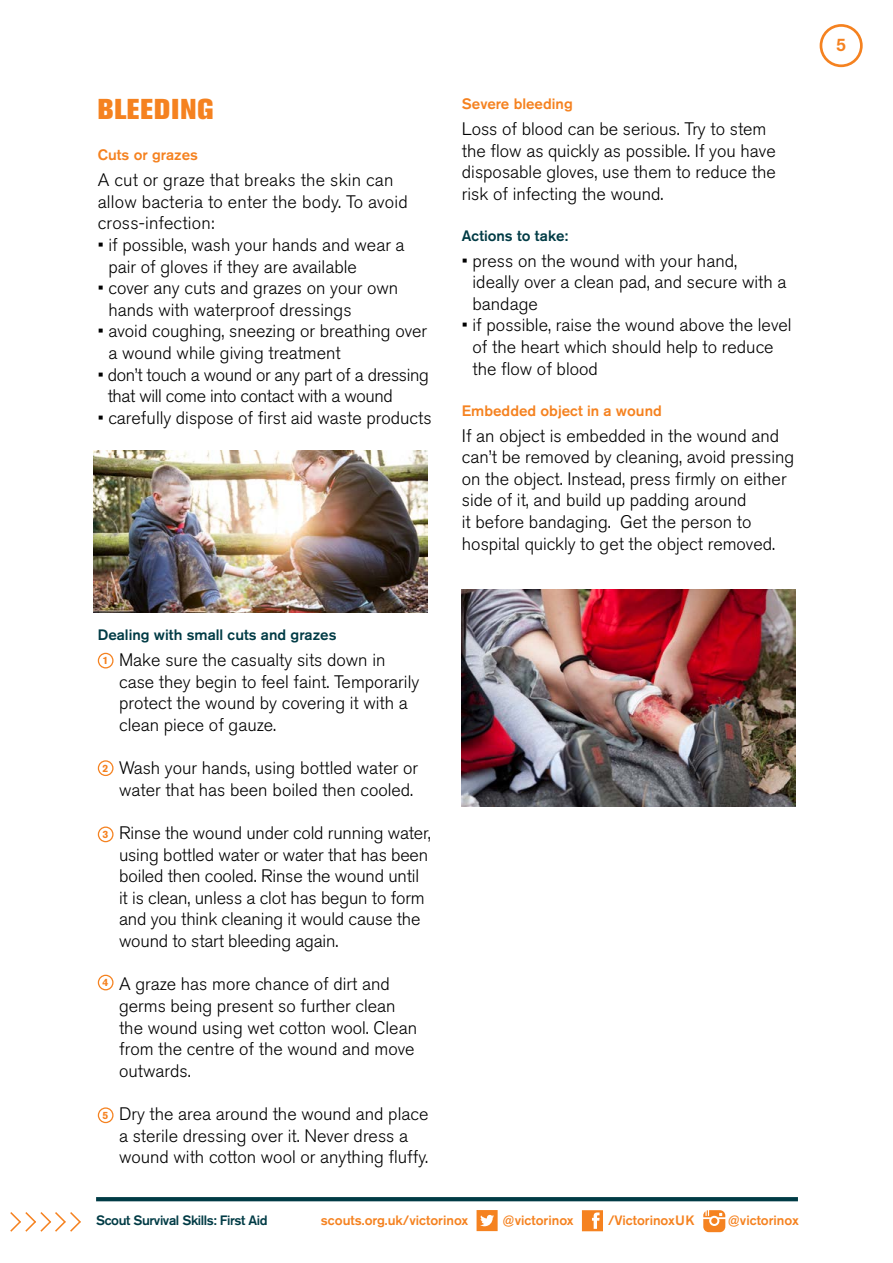
<style>
.page{position:relative;width:893px;height:1263px;background:#fff}
.page>*{position:absolute;margin:0;border:0;box-sizing:border-box;transform-origin:0 0}
.t1{font:800 28.5px "Akzidenz Grotesk BE";letter-spacing:.04em;color:#f58220}
.t2{font:300 18px/21.6px "Akzidenz Grotesk BE";color:#000}
.t3{font:300 18px/21.6px "Akzidenz Grotesk BE";letter-spacing:-.02em;color:#000}
.t4{font:500 18px "Akzidenz Grotesk BE";color:#f58220}
.t5{font:500 15px "Akzidenz Grotesk BE";color:#f58220}
.t6{font:500 15px "Akzidenz Grotesk BE";color:#003b45}
.t7{font:500 13.5px "Akzidenz Grotesk BE";color:#f58220}
.t8{font:500 13.5px "Akzidenz Grotesk BE";letter-spacing:-.03em;color:#003b45}
.t9{font:700 10.5px "Akzidenz Grotesk BE";color:#f58220}
</style>
<div class="page">
<div style="left:820px;top:24px;width:43px;height:43px;border:3px solid #f58220;border-radius:50%"></div>
<svg style="left:10px;top:1212px;width:71px;height:20px"></svg>
<svg style="left:96px;top:1197px;width:702px;height:4px;background:#053e48"></svg>
<svg style="left:477px;top:1210px;width:21px;height:21px"></svg>
<svg style="left:582px;top:1210px;width:21px;height:21px"></svg>
<svg style="left:703px;top:1210px;width:22px;height:22px"></svg>
<div style="left:98px;top:653px;width:16px;height:15px;border:1px solid #f58220;border-radius:50%"></div>
<div style="left:98px;top:760px;width:16px;height:16px;border:1px solid #f58220;border-radius:50%"></div>
<div style="left:98px;top:826px;width:16px;height:16px;border:1px solid #f58220;border-radius:50%"></div>
<div style="left:98px;top:975px;width:16px;height:15px;border:1px solid #f58220;border-radius:50%"></div>
<div style="left:98px;top:1107px;width:16px;height:16px;border:1px solid #f58220;border-radius:50%"></div>
<img style="left:93px;top:451px;width:335px;height:161px">
<img style="left:461px;top:589px;width:335px;height:217px">
<h1 class="t1" style="left:98px;top:93px;width:117px">BLEEDING</h1>
<p class="t5" style="left:98px;top:146px;width:102px">Cuts or grazes</p>
<p class="t2" style="left:98px;top:169px;width:311px">A cut or graze that breaks the skin can allow bacteria to enter the body. To avoid cross-infection:</p>
<p class="t2" style="left:108px;top:234px;width:298px;text-indent:-11px">• if possible, wash your hands and wear a pair of gloves if they are available</p>
<p class="t2" style="left:108px;top:277px;width:291px;text-indent:-11px">• cover any cuts and grazes on your own hands with waterproof dressings</p>
<p class="t2" style="left:108px;top:321px;width:320px;text-indent:-11px">• avoid coughing, sneezing or breathing over a wound while giving treatment</p>
<p class="t3" style="left:108px;top:364px;width:323px;text-indent:-10px">• don’t touch a wound or any part of a dressing that will come into contact with a wound</p>
<p class="t2" style="left:98px;top:407px;width:335px">• carefully dispose of first aid waste products</p>
<p class="t6" style="left:98px;top:626px;width:240px">Dealing with small cuts and grazes</p>
<p class="t2" style="left:119px;top:650px;width:302px">Make sure the casualty sits down in case they begin to feel faint. Temporarily protect the wound by covering it with a clean piece of gauze.</p>
<p class="t2" style="left:119px;top:758px;width:301px">Wash your hands, using bottled water or water that has been boiled then cooled.</p>
<p class="t2" style="left:119px;top:822px;width:313px">Rinse the wound under cold running water, using bottled water or water that has been boiled then cooled. Rinse the wound until it is clean, unless a clot has begun to form and you think cleaning it would cause the wound to start bleeding again.</p>
<p class="t2" style="left:119px;top:974px;width:299px">A graze has more chance of dirt and germs being present so further clean the wound using wet cotton wool. Clean from the centre of the wound and move outwards.</p>
<p class="t2" style="left:119px;top:1103px;width:311px">Dry the area around the wound and place a sterile dressing over it. Never dress a wound with cotton wool or anything fluffy.</p>
<p class="t9" style="left:103px;top:654px;width:7px">1</p>
<p class="t9" style="left:103px;top:762px;width:7px">2</p>
<p class="t9" style="left:103px;top:828px;width:7px">3</p>
<p class="t9" style="left:103px;top:976px;width:7px">4</p>
<p class="t9" style="left:103px;top:1109px;width:7px">5</p>
<p class="t5" style="left:462px;top:95px;width:112px">Severe bleeding</p>
<p class="t2" style="left:462px;top:118px;width:316px">Loss of blood can be serious. Try to stem the flow as quickly as possible. If you have disposable gloves, use them to reduce the risk of infecting the wound.</p>
<p class="t6" style="left:462px;top:226px;width:108px">Actions to take:</p>
<p class="t2" style="left:473px;top:250px;width:315px;text-indent:-11px">• press on the wound with your hand, ideally over a clean pad, and secure with a bandage</p>
<p class="t2" style="left:473px;top:315px;width:321px;text-indent:-11px">• if possible, raise the wound above the level of the heart which should help to reduce the flow of blood</p>
<p class="t5" style="left:462px;top:401px;width:201px">Embedded object in a wound</p>
<p class="t2" style="left:462px;top:425px;width:334px">If an object is embedded in the wound and can’t be removed by cleaning, avoid pressing on the object. Instead, press firmly on either side of it, and build up padding around<br>it before bandaging. Get the person to hospital quickly to get the object removed.</p>
<p class="t8" style="left:96px;top:1212px;width:173px">Scout Survival Skills: First Aid</p>
<p class="t7" style="left:321px;top:1212px;width:149px">scouts.org.uk/victorinox</p>
<p class="t7" style="left:503px;top:1212px;width:73px">@victorinox</p>
<p class="t7" style="left:608px;top:1212px;width:88px">/VictorinoxUK</p>
<p class="t7" style="left:728px;top:1212px;width:73px">@victorinox</p>
<p class="t4" style="left:836px;top:34px;width:12px">5</p>
</div>
